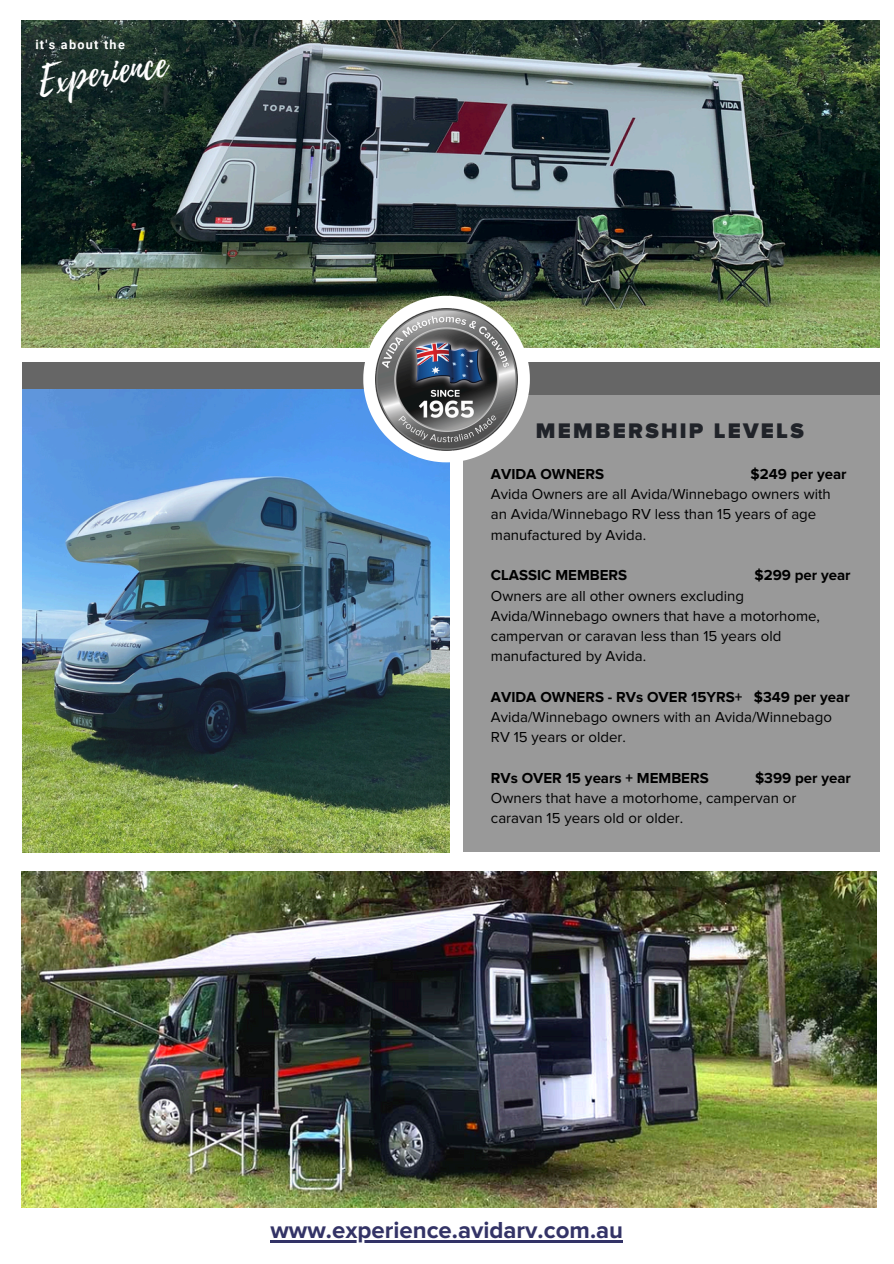
<style>
.page{position:relative;width:894px;height:1264px;background:#fff}
.page>*{position:absolute;margin:0;border:0;box-sizing:border-box;transform-origin:0 0}
.t1{font:37.5px "Playlist Script";color:#fff}
.t2{font:700 24px "Proxima Nova";color:#336}
.t3{font:900 21.9px "Proxima Nova";letter-spacing:.105em;color:#202329}
.t4{font:15px/20.2px "Proxima Nova";color:#000}
.t5{font:700 15px "Proxima Nova";color:#000}
.t6{font:700 12.6px "Roboto";letter-spacing:.1em;color:#fff}
.s1{font-weight:700}
</style>
<div class="page">
<img style="left:21px;top:20px;width:857px;height:328px">
<div style="left:23px;top:362px;width:398px;height:100px;background:#666"></div>
<div style="left:480px;top:362px;width:398px;height:100px;background:#666"></div>
<img style="left:23px;top:390px;width:426px;height:462px">
<hr style="left:270px;top:1240px;width:353px;height:2px;background:#336">
<div style="left:462px;top:395px;width:417px;height:457px;background:#999"></div>
<svg style="left:363px;top:296px;width:166px;height:166px"></svg>
<img style="left:375px;top:308px;width:142px;height:142px">
<img style="left:21px;top:871px;width:855px;height:336px">
<p class="t6" style="left:35px;top:38px;width:91px">it's about the</p>
<p class="t1" style="left:34px;top:55px;width:131px;rotate:-8deg">Experience</p>
<h5 class="t3" style="left:535px;top:421px;width:269px">MEMBERSHIP LEVELS</h5>
<h3 class="t4" style="left:490px;top:464px;width:357px;text-indent:259px"><span class="s1">$249 per year </span>Avida Owners are all Avida/Winnebago owners with an Avida/Winnebago RV less than 15 years of age manufactured by Avida.</h3>
<h5 class="t5" style="left:490px;top:568px;width:138px">CLASSIC MEMBERS</h5>
<h5 class="t5" style="left:754px;top:568px;width:98px">$299 per year</h5>
<h5 class="t4" style="left:490px;top:586px;width:330px">Owners are all other owners excluding Avida/Winnebago owners that have a motorhome, campervan or caravan less than 15 years old manufactured by Avida.</h5>
<h5 class="t4" style="left:490px;top:687px;width:360px"><span class="s1">AVIDA OWNERS - RVs OVER 15YRS+ $349 per year<br></span>Avida/Winnebago owners with an Avida/Winnebago<br>RV 15 years or older.</h5>
<h5 class="t5" style="left:490px;top:771px;width:219px">RVs OVER 15 years + MEMBERS</h5>
<h3 class="t5" style="left:490px;top:467px;width:115px">AVIDA OWNERS</h3>
<h5 class="t4" style="left:490px;top:768px;width:361px;text-indent:264px"><span class="s1">$399 per year<br></span>Owners that have a motorhome, campervan or caravan 15 years old or older.</h5>
<p class="t2" style="left:270px;top:1219px;width:354px">www.experience.avidarv.com.au</p>
</div>
